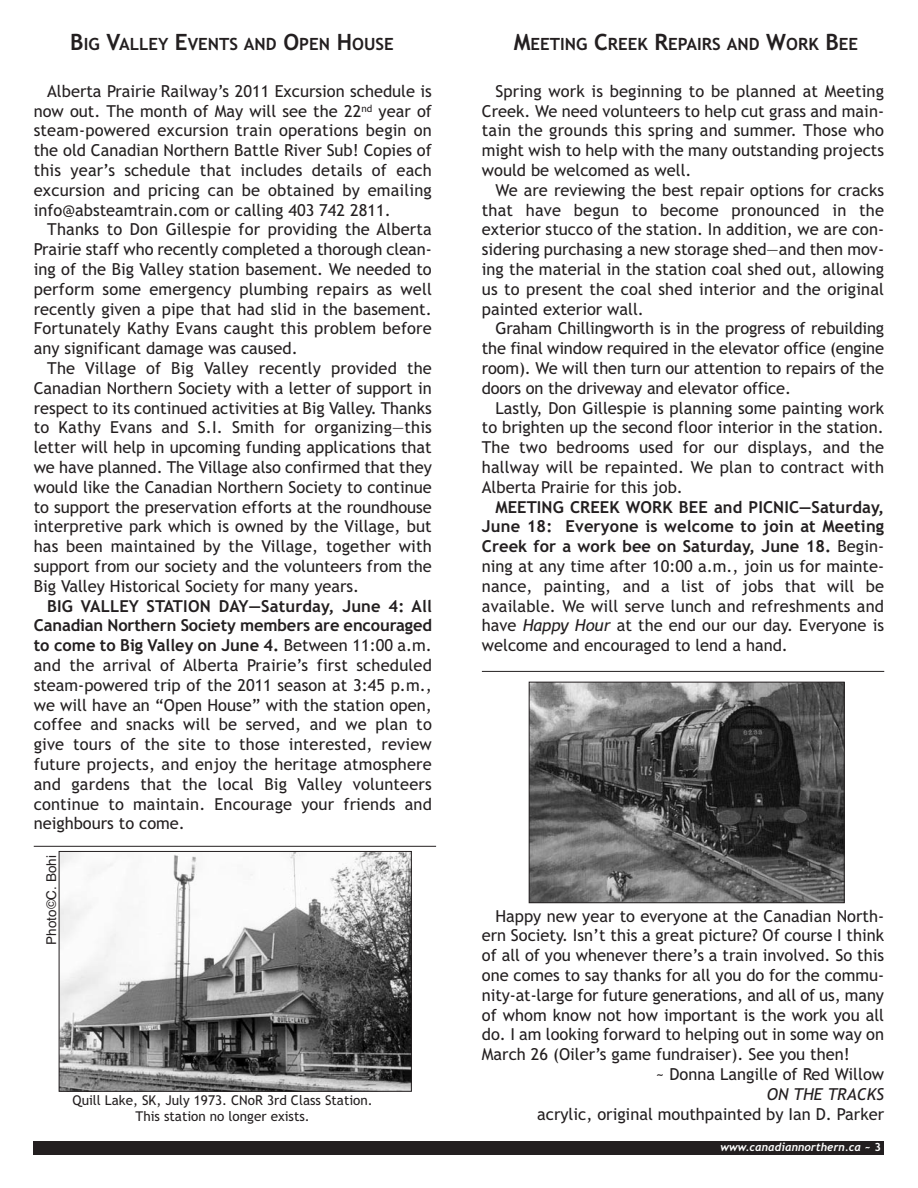
<style>
.page{position:relative;width:918px;height:1188px;background:#fff}
.page>*{position:absolute;margin:0;border:0;box-sizing:border-box;transform-origin:0 0}
.t1{font:700 16.8px "Trebuchet MS";color:#231f20}
.t2{font:16.5px/19.8px "Trebuchet MS";color:#231f20;text-align:justify}
.t3{font:italic 16.5px "Trebuchet MS";color:#231f20}
.t4{font:13.5px/16.2px "Trebuchet MS";color:#231f20;text-align:center}
.t5{font:13.5px "Helvetica";color:#231f20}
.t6{font:italic 700 11.25px "Trebuchet";color:#fff}
.s1{font-size:22.5px}
.s2{font-weight:700}
.s3{font-style:italic}
.s4{font-family:"Trebuchet MS";font-style:normal}
</style>
<div class="page">
<div style="left:34px;top:1141px;width:850px;height:13px;background:#231f20"></div>
<img style="left:531px;top:684px;width:312px;height:217px">
<div style="left:529px;top:682px;width:316px;height:221px;border:1px solid #231f20"></div>
<hr style="left:482px;top:671px;width:402px;height:1px;background:#231f20">
<svg style="left:33px;top:846px;width:404px;height:246px"></svg>
<p class="t1" style="left:70px;top:38px;width:325px"><span class="s1">B</span>IG <span class="s1">V</span>ALLEY <span class="s1">E</span>VENTS AND <span class="s1">O</span>PEN <span class="s1">H</span>OUSE</p>
<p class="t1" style="left:514px;top:38px;width:346px"><span class="s1">M</span>EETING <span class="s1">C</span>REEK <span class="s1">R</span>EPAIRS AND <span class="s1">W</span>ORK <span class="s1">B</span>EE</p>
<p class="t2" style="left:34px;top:82px;width:400px;text-indent:14px">Alberta Prairie Railway’s 2011 Excursion schedule is now out. The month of May will see the 22<sup>nd</sup> year of steam-powered excursion train operations begin on the old Canadian Northern Battle River Sub! Copies of this year’s schedule that includes details of each excursion and pricing can be obtained by emailing info@absteamtrain.com or calling 403 742 2811.</p>
<p class="t2" style="left:34px;top:221px;width:400px;text-indent:14px">Thanks to Don Gillespie for providing the Alberta Prairie staff who recently completed a thorough clean&shy;ing of the Big Valley station basement. We needed to perform some emergency plumbing repairs as well recently given a pipe that had slid in the basement.<br>Fortunately Kathy Evans caught this problem before any significant damage was caused.</p>
<p class="t2" style="left:34px;top:360px;width:400px;text-indent:14px">The Village of Big Valley recently provided the Canadian Northern Society with a letter of support in respect to its continued activities at Big Valley. Thanks to Kathy Evans and S.I. Smith for organizing—this letter will help in upcoming funding applications that we have planned. The Village also confirmed that they would like the Canadian Northern Society to continue to support the preservation efforts at the roundhouse interpretive park which is owned by the Village, but has been maintained by the Village, together with support from our society and the volunteers from the Big Valley Historical Society for many years.</p>
<p class="t2" style="left:34px;top:597px;width:400px;text-indent:14px"><span class="s2">BIG VALLEY STATION DAY—Saturday, June 4: All Canadian Northern Society members are encouraged to come to Big Valley on June 4.</span> Between 11:00 a.m. and the arrival of Alberta Prairie’s first scheduled steam-powered trip of the 2011 season at 3:45 p.m., we will have an “Open House” with the station open, coffee and snacks will be served, and we plan to give tours of the site to those interested, review future projects, and enjoy the heritage atmosphere and gardens that the local Big Valley volunteers continue to maintain. Encourage your friends and neighbours to come.</p>
<p class="t5" style="left:46px;top:945px;width:91px;rotate:-90deg">Photo©C. Bohi</p>
<p class="t4" style="left:73px;top:1093px;width:302px">Quill Lake, SK, July 1973. CNoR 3rd Class Station.<br>This station no longer exists.</p>
<p class="t2" style="left:482px;top:82px;width:404px;text-indent:14px">Spring work is beginning to be planned at Meeting Creek. We need volunteers to help cut grass and main&shy;tain the grounds this spring and summer. Those who might wish to help with the many outstanding projects would be welcomed as well.</p>
<p class="t2" style="left:482px;top:181px;width:404px;text-indent:14px">We are reviewing the best repair options for cracks that have begun to become pronounced in the exterior stucco of the station. In addition, we are con&shy;sidering purchasing a new storage shed—and then mov&shy;ing the material in the station coal shed out, allowing us to present the coal shed interior and the original painted exterior wall.</p>
<p class="t2" style="left:482px;top:320px;width:404px;text-indent:14px">Graham Chillingworth is in the progress of rebuilding the final window required in the elevator office (engine room). We will then turn our attention to repairs of the doors on the driveway and elevator office.</p>
<p class="t2" style="left:482px;top:399px;width:404px;text-indent:14px">Lastly, Don Gillespie is planning some painting work to brighten up the second floor interior in the station.<br>The two bedrooms used for our displays, and the hallway will be repainted. We plan to contract with Alberta Prairie for this job.</p>
<p class="t2" style="left:482px;top:498px;width:404px;text-indent:14px"><span class="s2">MEETING CREEK WORK BEE and PICNIC—Saturday, June 18: Everyone is welcome to join at Meeting Creek for a work bee on Saturday, June 18.</span> Begin&shy;ning at any time after 10:00 a.m., join us for mainte&shy;nance, painting, and a list of jobs that will be available. We will serve lunch and refreshments and have <span class="s3">Happy Hour</span> at the end our our day. Everyone is welcome and encouraged to lend a hand.</p>
<p class="t2" style="left:495px;top:907px;width:390px">Happy new year to everyone at the Canadian North-</p>
<p class="t2" style="left:482px;top:927px;width:404px">ern Society. Isn’t this a great picture? Of course I think</p>
<p class="t2" style="left:482px;top:947px;width:404px">of all of you whenever there’s a train involved. So this</p>
<p class="t2" style="left:482px;top:967px;width:404px">one comes to say thanks for all you do for the commu-</p>
<p class="t2" style="left:482px;top:986px;width:404px">nity-at-large for future generations, and all of us, many</p>
<p class="t2" style="left:482px;top:1006px;width:404px">of whom know not how important is the work you all</p>
<p class="t2" style="left:482px;top:1026px;width:404px">do. I am looking forward to helping out in some way on</p>
<p class="t2" style="left:482px;top:1046px;width:370px">March 26 (Oiler’s game fundraiser). See you then!</p>
<p class="t2" style="left:656px;top:1066px;width:230px">~ Donna Langille of Red Willow</p>
<p class="t3" style="left:767px;top:1088px;width:119px">ON THE TRACKS</p>
<p class="t2" style="left:537px;top:1105px;width:348px">acrylic, original mouthpainted by Ian D. Parker</p>
<p class="t6" style="left:720px;top:1143px;width:162px">www.canadiannorthern.ca <span class="s4">~ 3</span></p>
</div>
